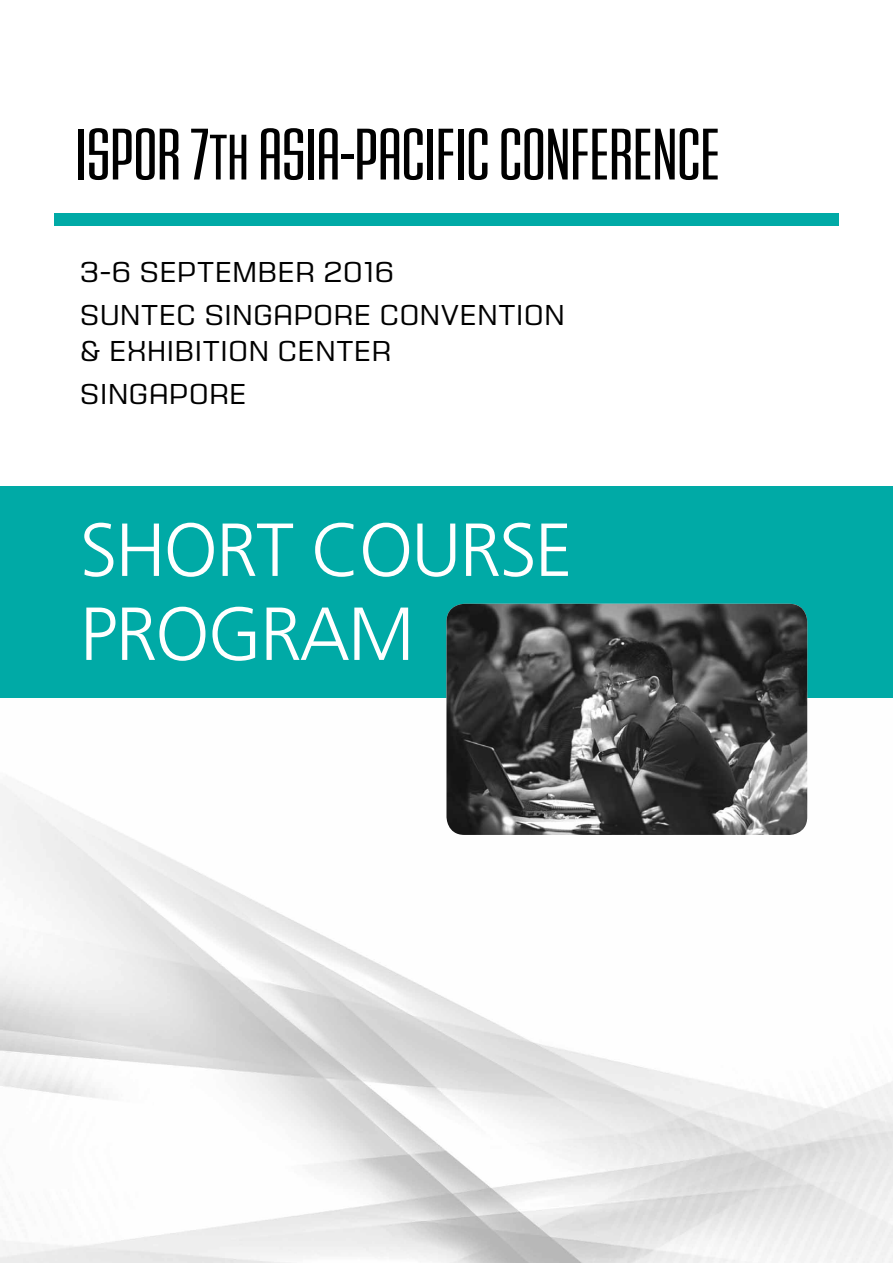
<style>
.page{position:relative;width:893px;height:1263px;background:#fff}
.page>*{position:absolute;margin:0;border:0;box-sizing:border-box;transform-origin:0 0}
.t1{font:76.2px "House Gothic HG23 Cond LIGHT2";color:#000}
.t2{font:300 75px "Frutiger";color:#fff}
.t3{font:300 30px/42.8px "House Gothic HG23 Text";color:#000}
.s1{font-size:67.05px}
</style>
<div class="page">
<img style="left:0;top:697px;width:893px;height:566px">
<div style="left:54px;top:213px;width:785px;height:12px;background:#00aaa6"></div>
<div style="left:0;top:486px;width:893px;height:211px;background:#00aaa6"></div>
<img style="left:446px;top:604px;width:361px;height:231px">
<h1 class="t1" style="left:76px;top:116px;width:646px">ISPOR 7<span class="s1">TH</span>ASIA-PACIFIC CONFERENCE</h1>
<p class="t3" style="left:80px;top:251px;width:487px">3-6 SEPTEMBER 2016<br>SUNTEC SINGAPORE CONVENTION</p>
<p class="t3" style="left:80px;top:330px;width:313px">&amp; EXHIBITION CENTER<br>SINGAPORE</p>
<h2 class="t2" style="left:80px;top:508px;width:80px">SHORT</h2>
<h2 class="t2" style="left:311px;top:508px;width:91px">COURSE</h2>
<h2 class="t2" style="left:80px;top:592px;width:85px">PROGRAM</h2>
</div>
